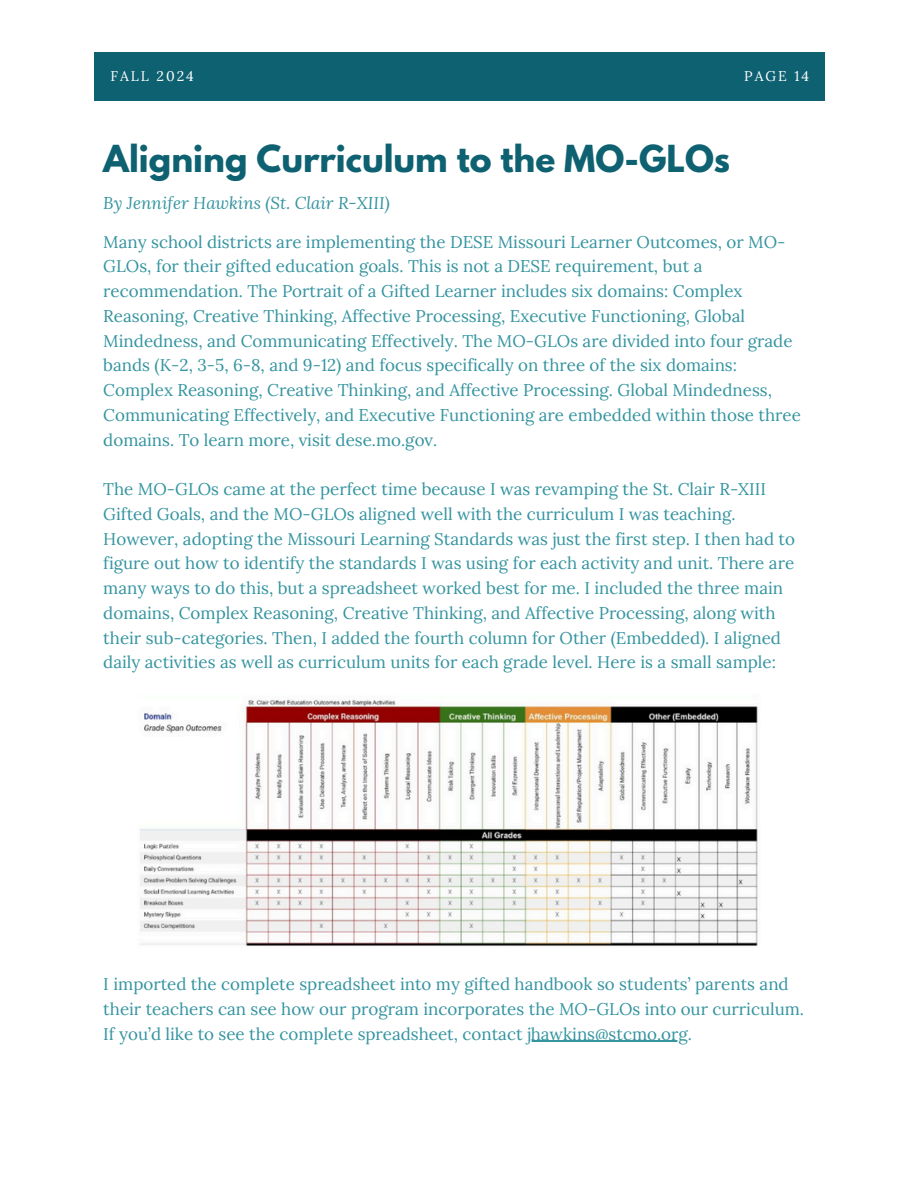
<style>
.page{position:relative;width:918px;height:1188px;background:#fff}
.page>*{position:absolute;margin:0;border:0;box-sizing:border-box;transform-origin:0 0}
.t1{font:700 33px "League Spartan";color:#0e6171}
.t2{font:16.95px/24.8px "Lora";color:#3494a0}
.t3{font:italic 16.95px "Lora";color:#3494a0}
.t4{font:13.95px "Lora";letter-spacing:.14em;color:#fff}
</style>
<div class="page">
<div style="left:95px;top:53px;width:730px;height:47px;background:#0e6171"></div>
<hr style="left:527px;top:1041px;width:161px;height:1px;background:#3494a0">
<img style="left:140px;top:699px;width:618px;height:247px">
<h2 class="t4" style="left:111px;top:67px;width:85px">FALL 2024</h2>
<h2 class="t4" style="left:744px;top:67px;width:66px">PAGE 14</h2>
<h2 class="t1" style="left:103px;top:142px;width:628px">Aligning Curriculum to the MO-GLOs</h2>
<p class="t3" style="left:103px;top:192px;width:288px">By Jennifer Hawkins (St. Clair R-XIII)</p>
<p class="t2" style="left:103px;top:229px;width:699px">Many school districts are implementing the DESE Missouri Learner Outcomes, or MO-GLOs, for their gifted education goals. This is not a DESE requirement, but a recommendation. The Portrait of a Gifted Learner includes six domains: Complex Reasoning, Creative Thinking, Affective Processing, Executive Functioning, Global Mindedness, and Communicating Effectively. The MO-GLOs are divided into four grade bands (K-2, 3-5, 6-8, and 9-12) and focus specifically on three of the six domains:<br>Complex Reasoning, Creative Thinking, and Affective Processing. Global Mindedness, Communicating Effectively, and Executive Functioning are embedded within those three domains. To learn more, visit dese.mo.gov.</p>
<p class="t2" style="left:103px;top:476px;width:693px">The MO-GLOs came at the perfect time because I was revamping the St. Clair R-XIII Gifted Goals, and the MO-GLOs aligned well with the curriculum I was teaching.<br>However, adopting the Missouri Learning Standards was just the first step. I then had to figure out how to identify the standards I was using for each activity and unit. There are many ways to do this, but a spreadsheet worked best for me. I included the three main domains, Complex Reasoning, Creative Thinking, and Affective Processing, along with their sub-categories. Then, I added the fourth column for Other (Embedded). I aligned daily activities as well as curriculum units for each grade level. Here is a small sample:</p>
<p class="t2" style="left:103px;top:971px;width:702px">I imported the complete spreadsheet into my gifted handbook so students’ parents and their teachers can see how our program incorporates the MO-GLOs into our curriculum.<br>If you’d like to see the complete spreadsheet, contact jhawkins@stcmo.org.</p>
</div>
